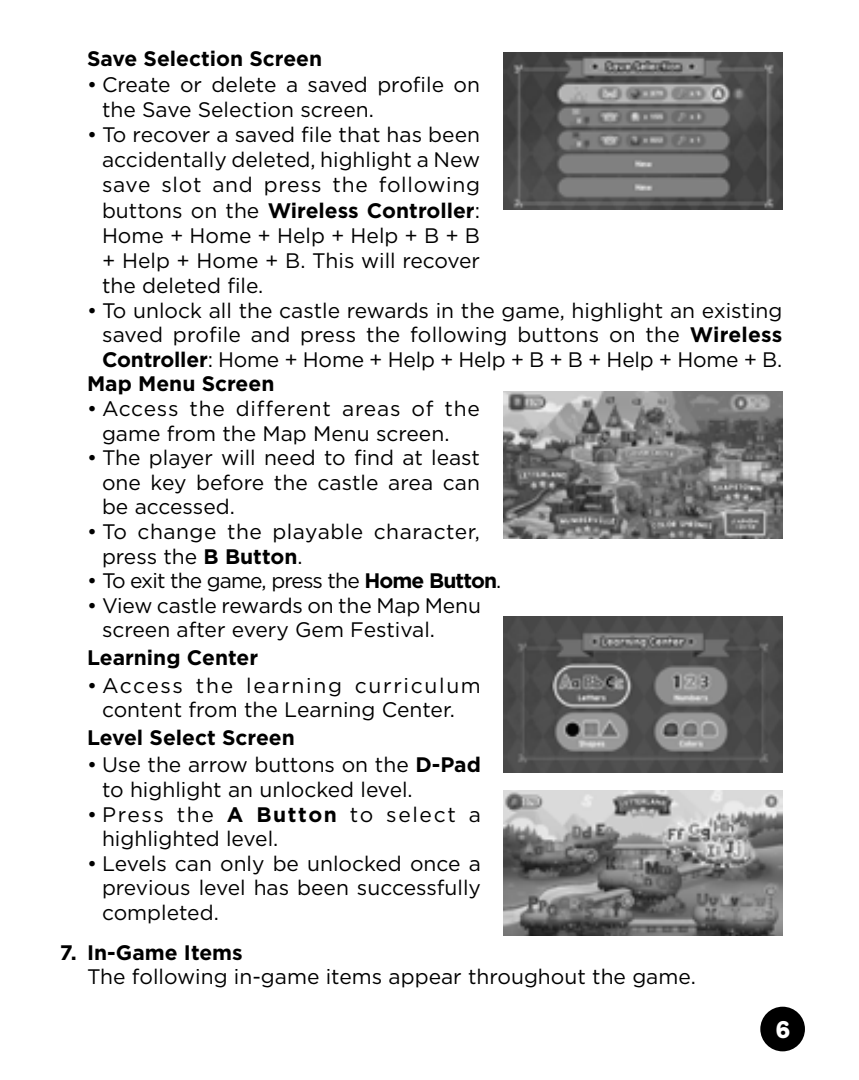
<style>
.page{position:relative;width:859px;height:1080px;background:#fff}
.page>*{position:absolute;margin:0;border:0;box-sizing:border-box;transform-origin:0 0}
.t1{font:700 24px "AG Book Rounded";color:#fff}
.t2{font:21px/24.6px "Gotham HTF";color:#000}
.t3{font:700 21px "Gotham HTF";color:#000}
.t4{font:21px/24.6px "Gotham HTF";letter-spacing:.03em;color:#000;text-align:center}
.t5{font:21px/24.6px "Gotham HTF";letter-spacing:.025em;color:#000}
.t6{font:21px "Gotham HTF";letter-spacing:-.04em;color:#000}
.s1{font-weight:700}
</style>
<div class="page">
<div style="left:760px;top:1007px;width:45px;height:44px;background:#000;border-radius:50%"></div>
<img style="left:504px;top:617px;width:278px;height:156px">
<img style="left:503px;top:791px;width:279px;height:144px">
<img style="left:503px;top:391px;width:279px;height:147px">
<img style="left:503px;top:52px;width:279px;height:158px">
<p class="t3" style="left:87px;top:47px;width:237px">Save Selection Screen</p>
<p class="t2" style="left:102px;top:71px;width:380px;text-indent:-15px">• Create or delete a saved profile on the Save Selection screen.</p>
<p class="t2" style="left:102px;top:122px;width:380px;text-align:justify;text-indent:-15px">• To recover a saved file that has been accidentally deleted, highlight a New save slot and press the following buttons on the <span class="s1">Wireless Controller</span>:<br>Home + Home + Help + Help + B + B + Help + Home + B. This will recover the deleted file.</p>
<p class="t2" style="left:87px;top:298px;width:697px">• To unlock all the castle rewards in the game, highlight an existing</p>
<p class="t2" style="left:102px;top:322px;width:682px">saved profile and press the following buttons on the <span class="s1">Wireless</span></p>
<p class="t2" style="left:102px;top:347px;width:682px"><span class="s1">Controller</span>: Home + Home + Help + Help + B + B + Help + Home + B.</p>
<p class="t3" style="left:87px;top:372px;width:189px">Map Menu Screen</p>
<p class="t2" style="left:102px;top:396px;width:379px;text-indent:-15px">• Access the different areas of the game from the Map Menu screen.</p>
<p class="t2" style="left:102px;top:445px;width:379px;text-align:justify;text-indent:-15px">• The player will need to find at least one key before the castle area can be accessed.</p>
<p class="t5" style="left:102px;top:519px;width:380px;text-indent:-15px">• To change the playable character, press the <span class="s1">B Button</span>.</p>
<p class="t6" style="left:87px;top:569px;width:416px">• To exit the game, press the <span class="s1">Home Button</span>.</p>
<p class="t2" style="left:102px;top:593px;width:380px;text-indent:-15px">• View castle rewards on the Map Menu screen after every Gem Festival.</p>
<p class="t3" style="left:87px;top:645px;width:173px">Learning Center</p>
<p class="t4" style="left:87px;top:673px;width:395px">• Access the learning curriculum content from the Learning Center.</p>
<p class="t3" style="left:87px;top:725px;width:209px">Level Select Screen</p>
<p class="t2" style="left:102px;top:752px;width:380px;text-indent:-15px">• Use the arrow buttons on the <span class="s1">D-Pad </span>to highlight an unlocked level.</p>
<p class="t2" style="left:102px;top:802px;width:380px;text-indent:-15px">• Press the <span class="s1">A Button</span> to select a highlighted level.</p>
<p class="t2" style="left:102px;top:851px;width:380px;text-align:justify;text-indent:-15px">• Levels can only be unlocked once a previous level has been successfully completed.</p>
<p class="t3" style="left:60px;top:940px;width:184px">7. In-Game Items</p>
<p class="t2" style="left:87px;top:964px;width:610px">The following in-game items appear throughout the game.</p>
<p class="t1" style="left:776px;top:1015px;width:16px">6</p>
</div>
